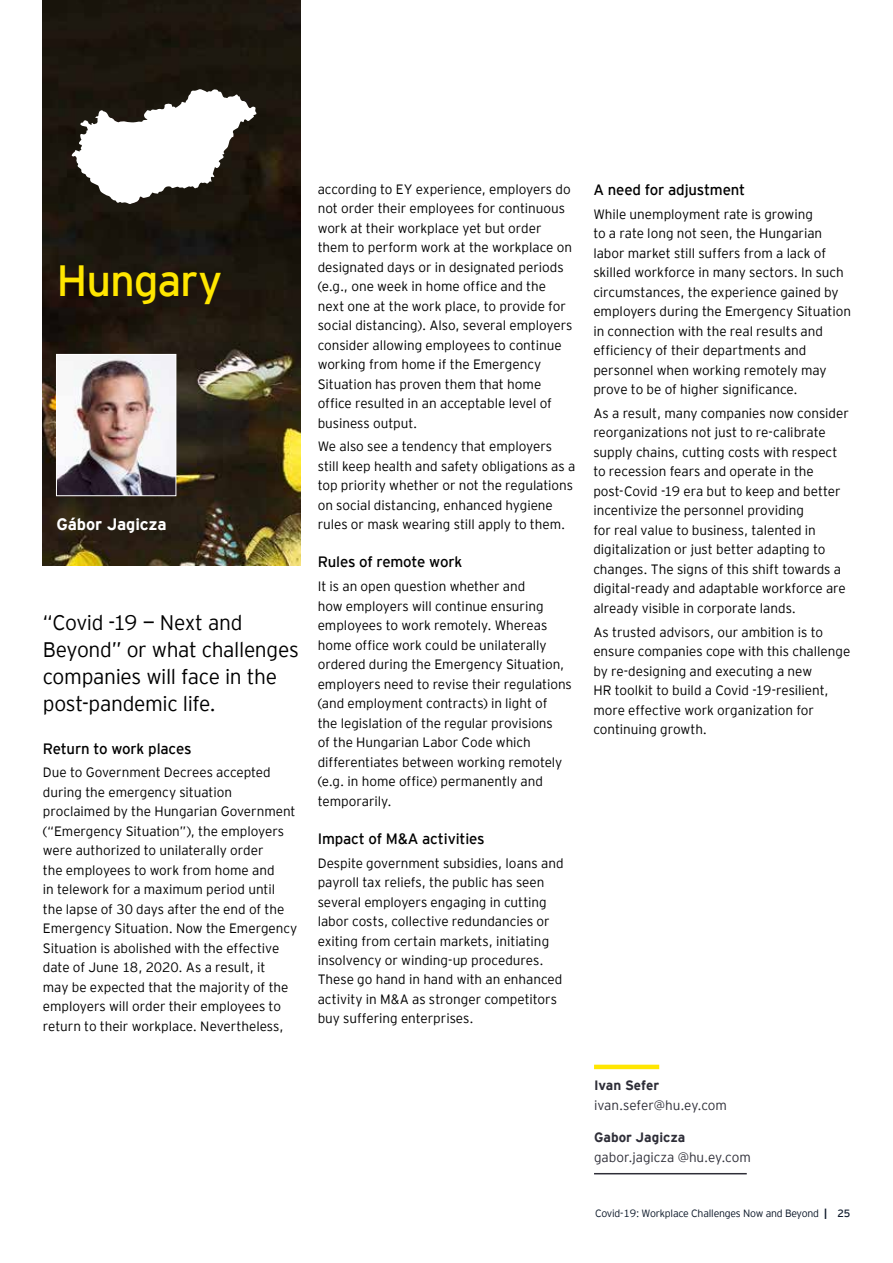
<style>
.page{position:relative;width:893px;height:1263px;background:#fff}
.page>*{position:absolute;margin:0;border:0;box-sizing:border-box;transform-origin:0 0}
.t1{font:43.65px "EY Interstate";letter-spacing:-.025em;color:#ffe600}
.t2{font:300 21px/27px "EY Interstate";letter-spacing:-.02em;color:#000}
.t3{font:700 16.5px "EY Interstate";letter-spacing:-.01em;color:#fff}
.t4{font:15px "EY Interstate";letter-spacing:-.01em;color:#000}
.t5{font:300 13.5px/19.5px "EY Interstate";letter-spacing:-.005em;color:#000}
.t6{font:300 13.5px "EY Interstate";letter-spacing:-.005em;color:#2e2e38}
.t7{font:700 13.5px "EY Interstate";color:#2e2e38}
.t8{font:300 10.5px "EY Interstate";letter-spacing:-.02em;color:#0a1627}
.s1{font-weight:700}
.s2{font-weight:400}
</style>
<div class="page">
<img style="left:43px;top:0;width:257px;height:566px">
<hr style="left:594px;top:1065px;width:65px;height:4px;background:#ffe600">
<hr style="left:594px;top:1173px;width:153px;height:1px;background:#2e2e38">
<svg style="left:72px;top:89px;width:185px;height:115px"></svg>
<img style="left:58px;top:356px;width:116px;height:138px">
<div style="left:56px;top:354px;width:120px;height:142px;border:1px solid #fff"></div>
<h1 class="t1" style="left:57px;top:250px;width:167px">Hungary</h1>
<p class="t3" style="left:56px;top:512px;width:112px">Gábor Jagicza</p>
<h2 class="t2" style="left:43px;top:608px;width:257px">“Covid -19 — Next and<br>Beyond” or what challenges companies will face in the post-pandemic life.</h2>
<p class="t4" style="left:43px;top:738px;width:150px">Return to work places</p>
<p class="t5" style="left:43px;top:762px;width:256px">Due to Government Decrees accepted during the emergency situation proclaimed by the Hungarian Government (“Emergency Situation”), the employers were authorized to unilaterally order<br>the employees to work from home and<br>in telework for a maximum period until the lapse of 30 days after the end of the Emergency Situation. Now the Emergency Situation is abolished with the effective date of June 18, 2020. As a result, it<br>may be expected that the majority of the employers will order their employees to return to their workplace. Nevertheless,</p>
<p class="t5" style="left:318px;top:178px;width:256px">according to EY experience, employers do not order their employees for continuous work at their workplace yet but order them to perform work at the workplace on designated days or in designated periods (e.g., one week in home office and the next one at the work place, to provide for social distancing). Also, several employers consider allowing employees to continue working from home if the Emergency Situation has proven them that home office resulted in an acceptable level of business output.</p>
<p class="t5" style="left:318px;top:436px;width:259px">We also see a tendency that employers still keep health and safety obligations as a top priority whether or not the regulations on social distancing, enhanced hygiene rules or mask wearing still apply to them.</p>
<p class="t4" style="left:318px;top:551px;width:146px">Rules of remote work</p>
<p class="t5" style="left:318px;top:576px;width:256px">It is an open question whether and<br>how employers will continue ensuring employees to work remotely. Whereas home office work could be unilaterally ordered during the Emergency Situation, employers need to revise their regulations (and employment contracts) in light of<br>the legislation of the regular provisions<br>of the Hungarian Labor Code which differentiates between working remotely (e.g. in home office) permanently and temporarily.</p>
<p class="t4" style="left:318px;top:828px;width:169px">Impact of M&amp;A activities</p>
<p class="t5" style="left:318px;top:852px;width:247px">Despite government subsidies, loans and payroll tax reliefs, the public has seen several employers engaging in cutting labor costs, collective redundancies or exiting from certain markets, initiating insolvency or winding-up procedures.<br>These go hand in hand with an enhanced activity in M&amp;A as stronger competitors buy suffering enterprises.</p>
<p class="t4" style="left:593px;top:179px;width:153px">A need for adjustment</p>
<p class="t5" style="left:593px;top:203px;width:259px">While unemployment rate is growing<br>to a rate long not seen, the Hungarian labor market still suffers from a lack of skilled workforce in many sectors. In such circumstances, the experience gained by employers during the Emergency Situation in connection with the real results and efficiency of their departments and personnel when working remotely may prove to be of higher significance.</p>
<p class="t5" style="left:593px;top:402px;width:257px">As a result, many companies now consider reorganizations not just to re-calibrate supply chains, cutting costs with respect to recession fears and operate in the post-Covid -19 era but to keep and better incentivize the personnel providing<br>for real value to business, talented in digitalization or just better adapting to changes. The signs of this shift towards a digital-ready and adaptable workforce are already visible in corporate lands.</p>
<p class="t5" style="left:593px;top:621px;width:259px">As trusted advisors, our ambition is to ensure companies cope with this challenge by re-designing and executing a new<br>HR toolkit to build a Covid -19-resilient, more effective work organization for continuing growth.</p>
<p class="t7" style="left:594px;top:1076px;width:67px">Ivan Sefer</p>
<p class="t6" style="left:594px;top:1095px;width:135px">ivan.sefer@hu.ey.com</p>
<p class="t7" style="left:594px;top:1128px;width:93px">Gabor Jagicza</p>
<p class="t6" style="left:594px;top:1147px;width:158px">gabor.jagicza @hu.ey.com</p>
<p class="t8" style="left:595px;top:1206px;width:257px">Covid-19: Workplace Challenges Now and Beyond <span class="s1">|</span> <span class="s2">25</span></p>
</div>
